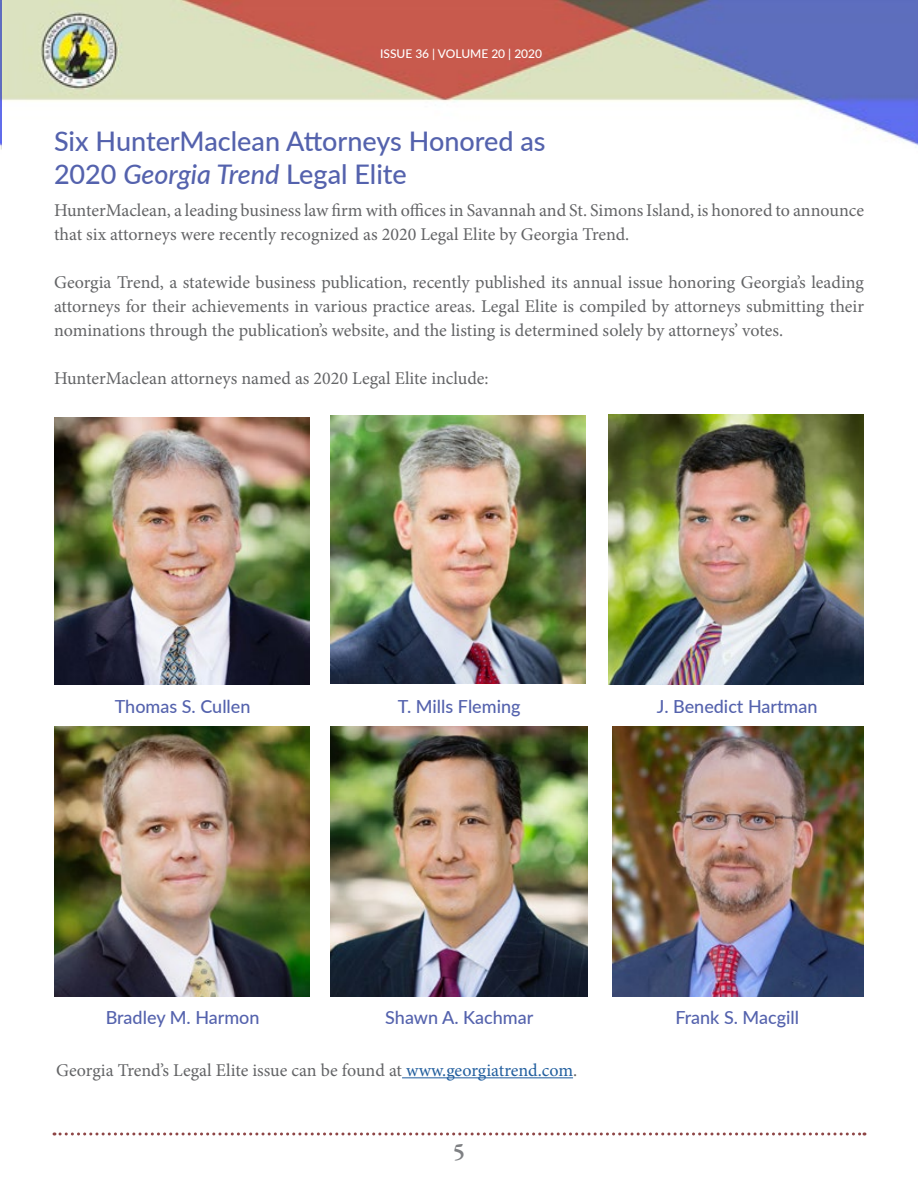
<style>
.page{position:relative;width:918px;height:1188px;background:#fff}
.page>*{position:absolute;margin:0;border:0;box-sizing:border-box;transform-origin:0 0}
.t1{font:500 27px/32.4px "Lato";color:#5462ad}
.t2{font:600 24px "Garamond Premr Pro";color:#7e8083}
.t3{font:18px/24px "Minion Pro";color:#636466}
.t4{font:500 18px "Lato";color:#5462ad}
.t5{font:500 12px "Lato";color:#fff}
.s1{font-style:italic}
.s2{color:#215e9e}
</style>
<div class="page">
<img style="left:0;top:0;width:918px;height:150px">
<svg style="left:54px;top:1132px;width:811px;height:4px"></svg>
<img style="left:54px;top:418px;width:255px;height:267px">
<img style="left:331px;top:416px;width:255px;height:268px">
<img style="left:609px;top:415px;width:255px;height:270px">
<img style="left:55px;top:726px;width:255px;height:270px">
<img style="left:331px;top:726px;width:257px;height:270px">
<img style="left:612px;top:726px;width:252px;height:270px">
<hr style="left:402px;top:1077px;width:171px;height:1px;background:#215e9e">
<p class="t5" style="left:380px;top:45px;width:164px">ISSUE 36 | VOLUME 20 | 2020</p>
<h1 class="t1" style="left:54px;top:124px;width:493px">Six HunterMaclean Attorneys Honored as<br>2020 <span class="s1">Georgia Trend</span> Legal Elite</h1>
<p class="t3" style="left:54px;top:198px;width:812px">HunterMaclean, a leading business law firm with offices in Savannah and St. Simons Island, is honored to announce that six attorneys were recently recognized as 2020 Legal Elite by Georgia Trend.</p>
<p class="t3" style="left:54px;top:270px;width:812px;text-align:justify">Georgia Trend, a statewide business publication, recently published its annual issue honoring Georgia’s leading attorneys for their achievements in various practice areas. Legal Elite is compiled by attorneys submitting their nominations through the publication’s website, and the listing is determined solely by attorneys’ votes.</p>
<p class="t3" style="left:54px;top:366px;width:436px">HunterMaclean attorneys named as 2020 Legal Elite include:</p>
<p class="t4" style="left:115px;top:693px;width:137px">Thomas S. Cullen</p>
<p class="t4" style="left:398px;top:693px;width:124px">T. Mills Fleming</p>
<p class="t4" style="left:657px;top:693px;width:162px">J. Benedict Hartman</p>
<p class="t4" style="left:106px;top:1005px;width:155px">Bradley M. Harmon</p>
<p class="t4" style="left:385px;top:1005px;width:149px">Shawn A. Kachmar</p>
<p class="t4" style="left:675px;top:1005px;width:125px">Frank S. Macgill</p>
<p class="t3" style="left:56px;top:1058px;width:523px">Georgia Trend’s Legal Elite issue can be found at <span class="s2">www.georgiatrend.com</span>.</p>
<h2 class="t2" style="left:453px;top:1137px;width:13px">5</h2>
</div>
